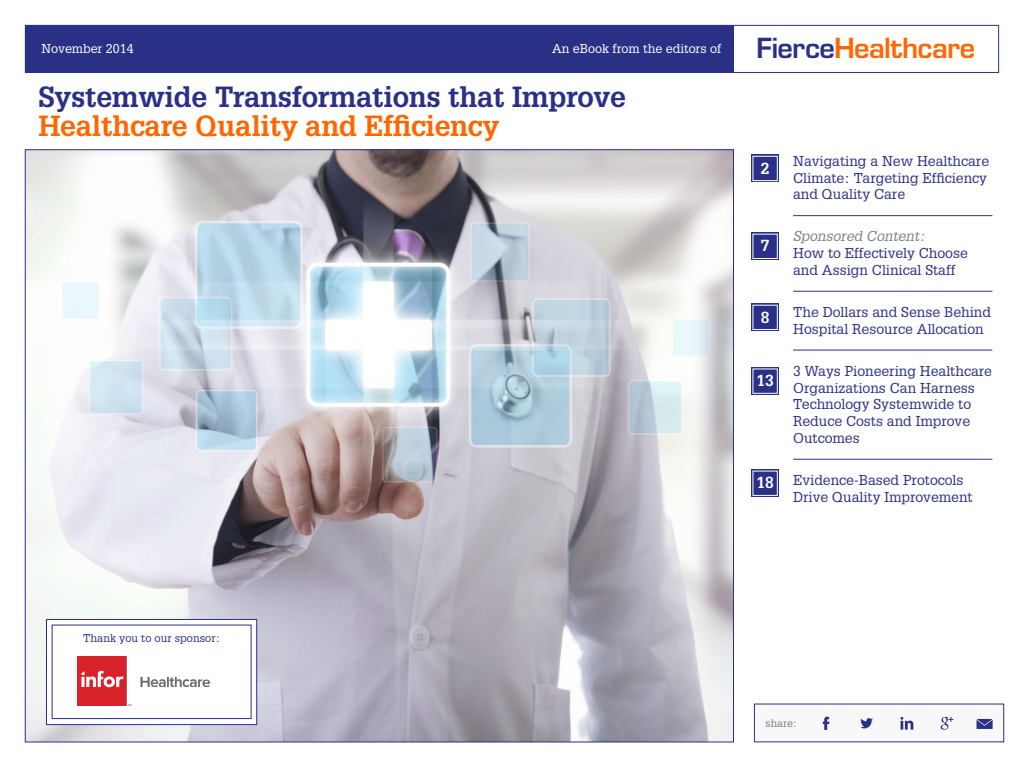
<style>
.page{position:relative;width:1024px;height:768px;background:#fff}
.page>*{position:absolute;margin:0;border:0;box-sizing:border-box;transform-origin:0 0}
.t1{font:700 28.5px "Glypha LT Std";letter-spacing:-.01em;color:#2b3087}
.t2{font:700 28.5px "Glypha LT Std";letter-spacing:-.01em;color:#f60}
.t3{font:600 27px "Eurostile LT Std";letter-spacing:-.02em;color:#f60}
.t4{font:700 15.7px "Glypha LT Std";color:#fff}
.t5{font:14px/16.8px "Glypha LT Std";color:#2b3087}
.t6{font:italic 14px "Glypha LT Std";color:#808080}
.t7{font:12.5px "Glypha LT Std";color:#fff}
.t8{font:11px "Glypha LT Std";color:#2b3087}
.t9{font:10.5px "Glypha LT Std";color:#77787b}
.s1{color:#2b3087}
</style>
<div class="page">
<img style="left:27px;top:151px;width:705px;height:589px">
<div style="left:25px;top:25px;width:974px;height:48px;background:#fff;border:1px solid #2b3087"></div>
<div style="left:25px;top:25px;width:709px;height:48px;background:#2b3087"></div>
<hr style="left:793px;top:215px;width:199px;height:1px;background:#2b3087">
<hr style="left:793px;top:291px;width:199px;height:1px;background:#2b3087">
<hr style="left:793px;top:350px;width:199px;height:1px;background:#2b3087">
<hr style="left:793px;top:459px;width:199px;height:1px;background:#2b3087">
<svg style="left:751px;top:154px;width:28px;height:28px"></svg>
<div style="left:753px;top:156px;width:25px;height:25px;background:#2b3087;border:1px solid #fff"></div>
<svg style="left:751px;top:232px;width:28px;height:28px"></svg>
<div style="left:753px;top:234px;width:25px;height:25px;background:#2b3087;border:1px solid #fff"></div>
<svg style="left:751px;top:303px;width:28px;height:28px"></svg>
<div style="left:753px;top:305px;width:25px;height:25px;background:#2b3087;border:1px solid #fff"></div>
<div style="left:751px;top:367px;width:28px;height:28px;background:#9da0c7"></div>
<div style="left:753px;top:369px;width:25px;height:25px;background:#2b3087;border:1px solid #fff"></div>
<div style="left:754px;top:704px;width:250px;height:38px;background:#f8f8f8"></div>
<svg style="left:977px;top:719px;width:16px;height:10px"></svg>
<svg style="left:860px;top:718px;width:13px;height:10px"></svg>
<svg style="left:823px;top:717px;width:7px;height:13px"></svg>
<svg style="left:900px;top:717px;width:13px;height:13px"></svg>
<svg style="left:941px;top:717px;width:12px;height:13px"></svg>
<div style="left:46px;top:619px;width:211px;height:106px;background:#fff;border:1px solid #2b3087"></div>
<img style="left:77px;top:656px;width:133px;height:50px">
<div style="left:52px;top:625px;width:199px;height:94px;border:1px solid #2b3087"></div>
<svg style="left:751px;top:469px;width:28px;height:28px"></svg>
<div style="left:753px;top:471px;width:25px;height:25px;background:#2b3087;border:1px solid #fff"></div>
<p class="t7" style="left:41px;top:41px;width:94px">November 2014</p>
<p class="t7" style="left:552px;top:41px;width:171px">An eBook from the editors of</p>
<h2 class="t3" style="left:757px;top:31px;width:220px"><span class="s1">Fierce</span>Healthcare</h2>
<h1 class="t1" style="left:38px;top:79px;width:589px">Systemwide Transformations that Improve</h1>
<h1 class="t2" style="left:38px;top:108px;width:462px">Healthcare Quality and Efficiency</h1>
<p class="t8" style="left:83px;top:631px;width:138px">Thank you to our sponsor:</p>
<p class="t4" style="left:761px;top:158px;width:10px">2</p>
<p class="t4" style="left:761px;top:236px;width:10px">7</p>
<p class="t4" style="left:761px;top:307px;width:10px">8</p>
<p class="t4" style="left:757px;top:371px;width:19px">13</p>
<p class="t4" style="left:757px;top:473px;width:19px">18</p>
<p class="t5" style="left:793px;top:152px;width:198px">Navigating a New Healthcare<br>Climate: Targeting Efficiency and Quality Care</p>
<p class="t6" style="left:793px;top:228px;width:133px">Sponsored Content:</p>
<p class="t5" style="left:793px;top:245px;width:176px">How to Effectively Choose and Assign Clinical Staff</p>
<p class="t5" style="left:793px;top:303px;width:199px">The Dollars and Sense Behind<br>Hospital Resource Allocation</p>
<p class="t5" style="left:793px;top:362px;width:200px">3 Ways Pioneering Healthcare<br>Organizations Can Harness<br>Technology Systemwide to<br>Reduce Costs and Improve<br>Outcomes</p>
<p class="t5" style="left:793px;top:471px;width:181px">Evidence-Based Protocols<br>Drive Quality Improvement</p>
<p class="t9" style="left:766px;top:717px;width:33px">share:</p>
</div>
